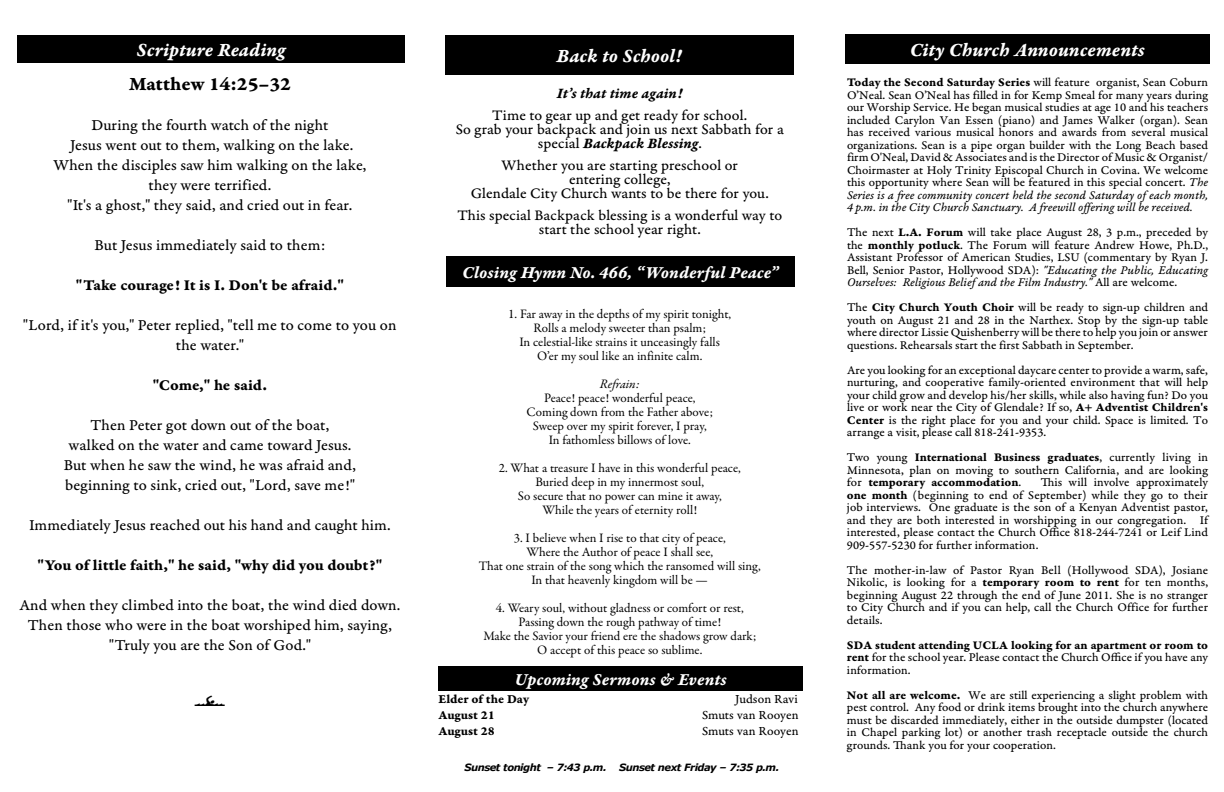
<style>
.page{position:relative;width:1224px;height:792px;background:#fff}
.page>*{position:absolute;margin:0;border:0;box-sizing:border-box;transform-origin:0 0}
.t1{font:20px "Garamond Premr Pro Bd It Capt";color:#fff}
.t2{font:20px "Garamond Premr Pro Bd Capt";color:#000}
.t3{font:18px "Garamond Premr Pro Bd It Capt";color:#fff}
.t4{font:16px/20px "Garamond Premr Pro Capt";letter-spacing:.005em;color:#000;text-align:center}
.t5{font:16px "Garamond Premr Pro Bd Capt";color:#000}
.t6{font:15.4px/14px "Garamond Premr Pro Capt";letter-spacing:.005em;color:#000;text-align:center}
.t7{font:15.4px "Garamond Premr Pro Bd It Capt";color:#000}
.t8{font:13px/14px "Garamond Premr Pro";color:#000;text-align:center}
.t9{font:13px "Garamond Premr Pro Capt";color:#000}
.t10{font:13px "Garamond Premr Pro Bd Capt";letter-spacing:-.01em;color:#000}
.t11{font:italic 13px "Garamond Premr Pro";color:#000}
.t12{font:12.5px/12.5px "Garamond Premr Pro Capt";color:#000;text-align:justify}
.t13{font:12.5px/12.5px "Garamond Premr Pro It Capt";color:#000}
.t14{font:12.5px "Garamond Premr Pro Bd Capt";color:#000}
.t15{font:italic 700 10px "Verdana";letter-spacing:-.05em;color:#000}
.s1{font-family:"Garamond Premr Pro Capt"}
.s2{font-family:"Garamond Premr Pro Bd Capt"}
.s3{font-family:"Garamond Premr Pro It Capt"}
</style>
<div class="page">
<div style="left:845px;top:34px;width:364px;height:30px;background:#000"></div>
<div style="left:438px;top:666px;width:365px;height:25px;background:#000"></div>
<div style="left:17px;top:35px;width:388px;height:28px;background:#000"></div>
<div style="left:445px;top:35px;width:349px;height:40px;background:#000"></div>
<div style="left:446px;top:256px;width:349px;height:30px;background:#000"></div>
<h1 class="t1" style="left:136px;top:38px;width:151px">Scripture Reading</h1>
<h1 class="t2" style="left:129px;top:72px;width:164px">Matthew 14:25–32</h1>
<p class="t4" style="left:53px;top:115px;width:315px">During the fourth watch of the night<br>Jesus went out to them, walking on the lake.<br>When the disciples saw him walking on the lake, they were terrified.<br>"It's a ghost," they said, and cried out in fear.</p>
<p class="t4" style="left:95px;top:235px;width:232px">But Jesus immediately said to them:</p>
<p class="t5" style="left:76px;top:275px;width:270px">"Take courage! It is I. Don't be afraid."</p>
<p class="t4" style="left:23px;top:315px;width:375px">"Lord, if it's you," Peter replied, "tell me to come to you on the water."</p>
<p class="t5" style="left:153px;top:375px;width:116px">"Come," he said.</p>
<p class="t4" style="left:64px;top:415px;width:294px">Then Peter got down out of the boat,<br>walked on the water and came toward Jesus.<br>But when he saw the wind, he was afraid and, beginning to sink, cried out, "Lord, save me!"</p>
<p class="t4" style="left:29px;top:515px;width:363px">Immediately Jesus reached out his hand and caught him.</p>
<p class="t5" style="left:38px;top:555px;width:346px">"You of little faith," he said, "why did you doubt?"</p>
<p class="t4" style="left:19px;top:595px;width:383px">And when they climbed into the boat, the wind died down.<br>Then those who were in the boat worshiped him, saying, "Truly you are the Son of God."</p>
<h1 class="t1" style="left:557px;top:44px;width:127px">Back to School!</h1>
<p class="t7" style="left:557px;top:84px;width:127px">It’s that time again!</p>
<p class="t6" style="left:456px;top:109px;width:330px">Time to gear up and get ready for school.<br>So grab your backpack and join us next Sabbath for a</p>
<p class="t7" style="left:538px;top:134px;width:165px"><span class="s1">special</span> Backpack Blessing<span class="s1">.</span></p>
<p class="t6" style="left:471px;top:159px;width:300px">Whether you are starting preschool or<br>entering college,<br>Glendale City Church wants to be there for you.</p>
<p class="t6" style="left:457px;top:209px;width:326px">This special Backpack blessing is a wonderful way to start the school year right.</p>
<h2 class="t3" style="left:462px;top:261px;width:318px">Closing Hymn No. 466, “Wonderful Peace”</h2>
<p class="t8" style="left:508px;top:307px;width:224px">1. Far away in the depths of my spirit tonight, Rolls a melody sweeter than psalm;<br>In celestial-like strains it unceasingly falls O’er my soul like an infinite calm.</p>
<p class="t11" style="left:600px;top:376px;width:41px">Refrain:</p>
<p class="t8" style="left:527px;top:391px;width:188px">Peace! peace! wonderful peace, Coming down from the Father above; Sweep over my spirit forever, I pray, In fathomless billows of love.</p>
<p class="t8" style="left:499px;top:461px;width:244px">2. What a treasure I have in this wonderful peace, Buried deep in my innermost soul,<br>So secure that no power can mine it away,<br>While the years of eternity roll!</p>
<p class="t8" style="left:479px;top:531px;width:284px">3. I believe when I rise to that city of peace,<br>Where the Author of peace I shall see,<br>That one strain of the song which the ransomed will sing, In that heavenly kingdom will be —</p>
<p class="t8" style="left:483px;top:601px;width:274px">4. Weary soul, without gladness or comfort or rest, Passing down the rough pathway of time!<br>Make the Savior your friend ere the shadows grow dark; O accept of this peace so sublime.</p>
<h2 class="t3" style="left:515px;top:669px;width:213px">Upcoming Sermons &amp; Events</h2>
<p class="t10" style="left:438px;top:692px;width:92px">Elder of the Day</p>
<p class="t9" style="left:735px;top:692px;width:64px">Judson Ravi</p>
<p class="t10" style="left:438px;top:708px;width:58px">August 21</p>
<p class="t9" style="left:702px;top:708px;width:98px">Smuts van Rooyen</p>
<p class="t10" style="left:438px;top:724px;width:58px">August 28</p>
<p class="t9" style="left:702px;top:724px;width:98px">Smuts van Rooyen</p>
<p class="t15" style="left:465px;top:761px;width:144px">Sunset tonight – 7:43 p.m.</p>
<p class="t15" style="left:619px;top:761px;width:162px">Sunset next Friday – 7:35 p.m.</p>
<h1 class="t1" style="left:910px;top:38px;width:236px">City Church Announcements</h1>
<p class="t12" style="left:847px;top:76px;width:363px"><span class="s2">Today the Second Saturday Series</span> will feature organist, Sean Coburn O’Neal. Sean O’Neal has filled in for Kemp Smeal for many years during our Worship Service. He began musical studies at age 10 and his teachers included Carylon Van Essen (piano) and James Walker (organ). Sean has received various musical honors and awards from several musical organizations. Sean is a pipe organ builder with the Long Beach based firm O'Neal, David &amp; Associates and is the Director of Music &amp; Organist/ Choirmaster at Holy Trinity Episcopal Church in Covina. We welcome this opportunity where Sean will be featured in this special concert. <span class="s3">The</span></p>
<p class="t13" style="left:847px;top:189px;width:363px">Series is a free community concert held the second Saturday of each month,<br>4 p.m. in the City Church Sanctuary. A freewill offering will be received.</p>
<p class="t12" style="left:847px;top:226px;width:363px">The next <span class="s2">L.A. Forum</span> will take place August 28, 3 p.m., preceded by the <span class="s2">monthly potluck</span>. The Forum will feature Andrew Howe, Ph.D., Assistant Professor of American Studies, LSU (commentary by Ryan J.<br>Bell, Senior Pastor, Hollywood SDA): <span class="s3">"Educating the Public, Educating</span></p>
<p class="t13" style="left:847px;top:277px;width:332px">Ourselves: Religious Belief and the Film Industry." <span class="s1">All are welcome.</span></p>
<p class="t12" style="left:847px;top:301px;width:363px">The <span class="s2">City Church Youth Choir</span> will be ready to sign-up children and youth on August 21 and 28 in the Narthex. Stop by the sign-up table where director Lissie Quishenberry will be there to help you join or answer questions. Rehearsals start the first Sabbath in September.</p>
<p class="t12" style="left:847px;top:364px;width:363px">Are you looking for an exceptional daycare center to provide a warm, safe, nurturing, and cooperative family-oriented environment that will help your child grow and develop his/her skills, while also having fun? Do you live or work near the City of Glendale? If so, <span class="s2">A+ Adventist Children's Center</span> is the right place for you and your child. Space is limited. To arrange a visit, please call 818-241-9353.</p>
<p class="t14" style="left:847px;top:450px;width:363px"><span class="s1">Two young</span> International Business graduates<span class="s1">, currently living in</span></p>
<p class="t12" style="left:847px;top:464px;width:363px">Minnesota, plan on moving to southern California, and are looking</p>
<p class="t14" style="left:847px;top:475px;width:176px"><span class="s1">for</span> temporary accommodation<span class="s1">.</span></p>
<p class="t12" style="left:847px;top:476px;width:363px;text-indent:194px">This will involve approximately <span class="s2">one month</span> (beginning to end of September) while they go to their job interviews. One graduate is the son of a Kenyan Adventist pastor, and they are both interested in worshipping in our congregation. If interested, please contact the Church Office 818-244-7241 or Leif Lind 909-557-5230 for further information.</p>
<p class="t12" style="left:847px;top:564px;width:363px">The mother-in-law of Pastor Ryan Bell (Hollywood SDA), Josiane Nikolic, is looking for a <span class="s2">temporary room to rent</span> for ten months, beginning August 22 through the end of June 2011. She is no stranger to City Church and if you can help, call the Church Office for further details.</p>
<p class="t14" style="left:847px;top:637px;width:363px">SDA student attending UCLA looking for an apartment or room to</p>
<p class="t12" style="left:847px;top:651px;width:363px"><span class="s2">rent</span> for the school year. Please contact the Church Office if you have any information.</p>
<p class="t12" style="left:847px;top:689px;width:363px"><span class="s2">Not all are welcome.</span> We are still experiencing a slight problem with pest control. Any food or drink items brought into the church anywhere must be discarded immediately, either in the outside dumpster (located in Chapel parking lot) or another trash receptacle outside the church grounds. Thank you for your cooperation.</p>
</div>
